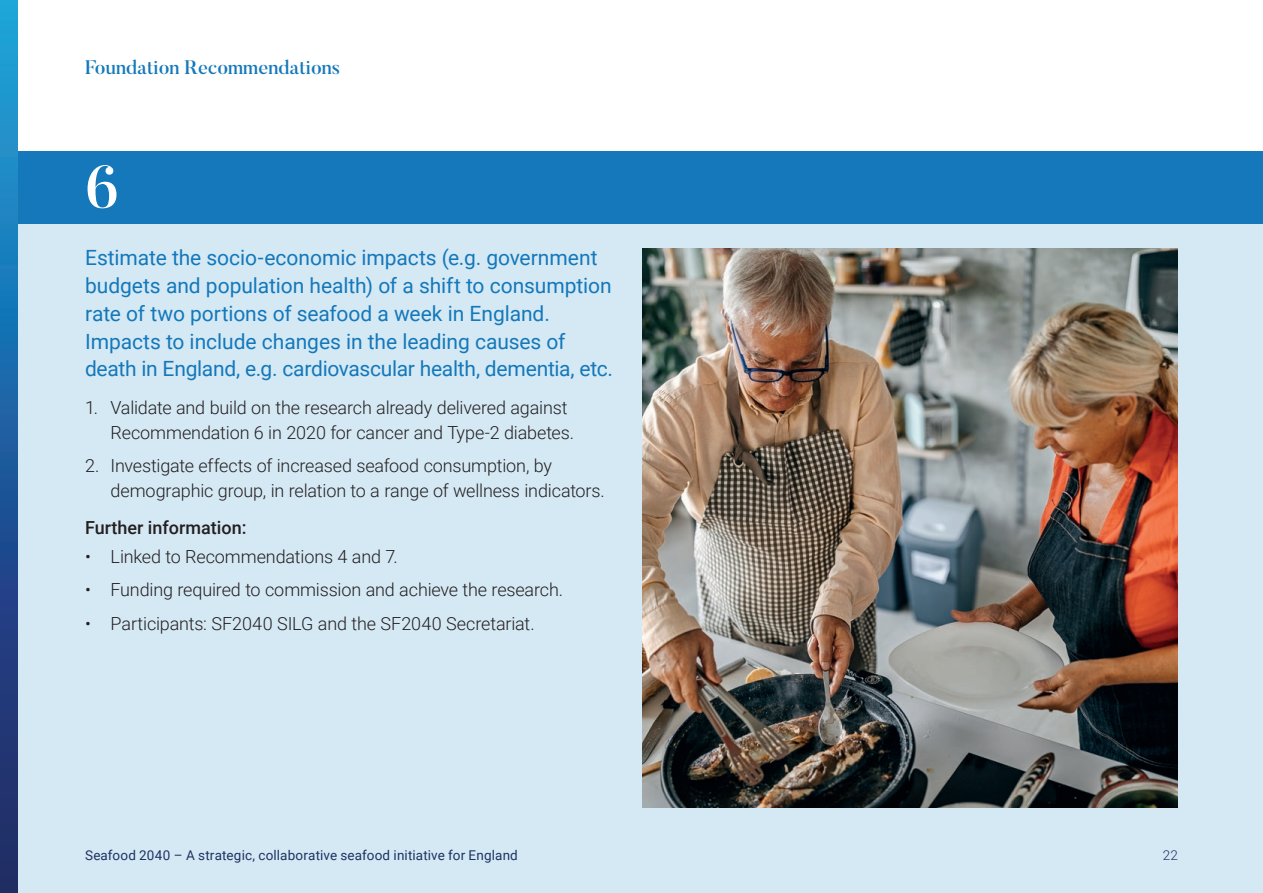
<style>
.page{position:relative;width:1263px;height:893px;background:#fff}
.page>*{position:absolute;margin:0;border:0;box-sizing:border-box;transform-origin:0 0}
.Recommendation_numbe{font:500 60px "Butler";color:#fff}
.Recommendation_descr{font:21px/27.8px "Roboto";letter-spacing:-.005em;color:#1478ba}
.t1{font:500 19.5px "Butler";color:#1478ba}
.t2{font:300 18px/24.8px "Roboto";letter-spacing:-.01em;color:#231f20}
.Heading_3{font:500 18px "Roboto";color:#231f20}
.t3{font:13.5px "Roboto";letter-spacing:.01em;color:#1d3361}
.t4{font:300 13.5px "Roboto";color:#1d3361}
</style>
<div class="page">
<div style="left:0;top:223px;width:1263px;height:670px;background:#d5e9f5"></div>
<div style="left:17px;top:151px;width:1246px;height:72px;background:#1478ba"></div>
<img style="left:642px;top:249px;width:536px;height:559px">
<div style="left:0;top:0;width:17px;height:893px;background:linear-gradient(to bottom,#1ca3de,#211e60)"></div>
<p class="t1" style="left:85px;top:55px;width:257px">Foundation Recommendations</p>
<p class="Recommendation_numbe" style="left:85px;top:149px;width:35px">6</p>
<p class="Recommendation_descr" style="left:85px;top:243px;width:529px">Estimate the socio-economic impacts (e.g. government budgets and population health) of a shift to consumption rate of two portions of seafood a week in England.<br>Impacts to include changes in the leading causes of death in England, e.g. cardiovascular health, dementia, etc.</p>
<p class="t2" style="left:111px;top:394px;width:465px;text-indent:-26px">1. Validate and build on the research already delivered against<br>Recommendation 6 in 2020 for cancer and Type-2 diabetes.</p>
<p class="t2" style="left:111px;top:452px;width:496px;text-indent:-26px">2. Investigate effects of increased seafood consumption, by demographic group, in relation to a range of wellness indicators.</p>
<p class="Heading_3" style="left:85px;top:515px;width:163px">Further information:</p>
<p class="t2" style="left:85px;top:544px;width:314px">• Linked to Recommendations 4 and 7.</p>
<p class="t2" style="left:85px;top:577px;width:480px">• Funding required to commission and achieve the research.</p>
<p class="t2" style="left:85px;top:610px;width:451px">• Participants: SF2040 SILG and the SF2040 Secretariat.</p>
<p class="t3" style="left:85px;top:846px;width:434px">Seafood 2040 – A strategic, collaborative seafood initiative for England</p>
<p class="t4" style="left:1163px;top:846px;width:17px">22</p>
</div>
